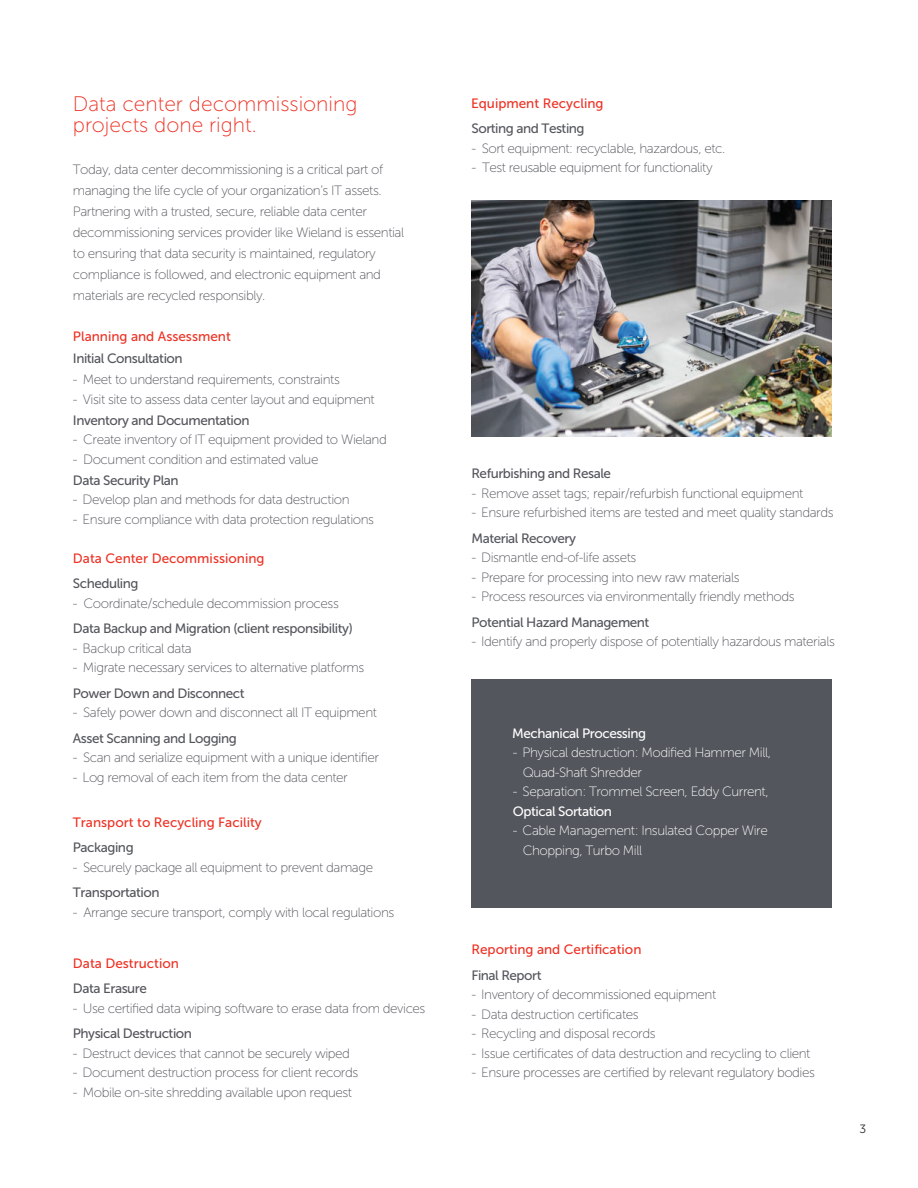
<style>
.page{position:relative;width:918px;height:1188px;background:#fff}
.page>*{position:absolute;margin:0;border:0;box-sizing:border-box;transform-origin:0 0}
.t1{font:21px/21px "Museo Sans 100";color:#ee3124}
.t2{font:13.5px "Museo Sans 100";letter-spacing:-.035em;color:#53565c}
.t3{font:13.5px/21px "Museo Sans 100";letter-spacing:-.035em;color:#53565b}
.t4{font:13.5px "Museo Sans 500";letter-spacing:-.035em;color:#53565c}
.t5{font:13.5px/19.5px "Museo Sans 100";letter-spacing:-.035em;color:#fff}
.t6{font:13.5px "Museo Sans 500";color:#ee3124}
.t7{font:13.5px "Museo Sans 500";letter-spacing:-.035em;color:#fff}
.t8{font:12px "Museo Sans 300";color:#2d2a26}
</style>
<div class="page">
<img style="left:471px;top:201px;width:361px;height:235px">
<div style="left:471px;top:679px;width:361px;height:228px;background:#53565c"></div>
<h1 class="t1" style="left:73px;top:94px;width:286px">Data center decommissioning projects done right.</h1>
<p class="t3" style="left:73px;top:159px;width:333px">Today, data center decommissioning is a critical part of managing the life cycle of your organization’s IT assets.<br>Partnering with a trusted, secure, reliable data center decommissioning services provider like Wieland is essential to ensuring that data security is maintained, regulatory compliance is followed, and electronic equipment and materials are recycled responsibly.</p>
<p class="t6" style="left:73px;top:329px;width:159px">Planning and Assessment</p>
<p class="t4" style="left:73px;top:351px;width:111px">Initial Consultation</p>
<p class="t2" style="left:73px;top:373px;width:269px">- Meet to understand requirements, constraints</p>
<p class="t2" style="left:73px;top:392px;width:303px">- Visit site to assess data center layout and equipment</p>
<p class="t4" style="left:73px;top:413px;width:178px">Inventory and Documentation</p>
<p class="t2" style="left:73px;top:433px;width:316px">- Create inventory of IT equipment provided to Wieland</p>
<p class="t2" style="left:73px;top:452px;width:247px">- Document condition and estimated value</p>
<p class="t4" style="left:73px;top:473px;width:107px">Data Security Plan</p>
<p class="t2" style="left:73px;top:493px;width:278px">- Develop plan and methods for data destruction</p>
<p class="t2" style="left:73px;top:512px;width:303px">- Ensure compliance with data protection regulations</p>
<p class="t6" style="left:73px;top:551px;width:193px">Data Center Decommissioning</p>
<p class="t4" style="left:73px;top:576px;width:67px">Scheduling</p>
<p class="t2" style="left:73px;top:596px;width:268px">- Coordinate/schedule decommission process</p>
<p class="t4" style="left:73px;top:621px;width:281px">Data Backup and Migration (client responsibility)</p>
<p class="t2" style="left:73px;top:641px;width:120px">- Backup critical data</p>
<p class="t2" style="left:73px;top:661px;width:293px">- Migrate necessary services to alternative platforms</p>
<p class="t4" style="left:73px;top:686px;width:173px">Power Down and Disconnect</p>
<p class="t2" style="left:73px;top:706px;width:306px">- Safely power down and disconnect all IT equipment</p>
<p class="t4" style="left:73px;top:731px;width:165px">Asset Scanning and Logging</p>
<p class="t2" style="left:73px;top:751px;width:308px">- Scan and serialize equipment with a unique identifier</p>
<p class="t2" style="left:73px;top:770px;width:276px">- Log removal of each item from the data center</p>
<p class="t6" style="left:73px;top:815px;width:190px">Transport to Recycling Facility</p>
<p class="t4" style="left:73px;top:840px;width:62px">Packaging</p>
<p class="t2" style="left:73px;top:860px;width:302px">- Securely package all equipment to prevent damage</p>
<p class="t4" style="left:73px;top:885px;width:88px">Transportation</p>
<p class="t2" style="left:73px;top:905px;width:323px">- Arrange secure transport, comply with local regulations</p>
<p class="t6" style="left:73px;top:956px;width:108px">Data Destruction</p>
<p class="t4" style="left:73px;top:981px;width:76px">Data Erasure</p>
<p class="t2" style="left:73px;top:1001px;width:354px">- Use certified data wiping software to erase data from devices</p>
<p class="t4" style="left:73px;top:1026px;width:121px">Physical Destruction</p>
<p class="t2" style="left:73px;top:1046px;width:279px">- Destruct devices that cannot be securely wiped</p>
<p class="t2" style="left:73px;top:1066px;width:287px">- Document destruction process for client records</p>
<p class="t2" style="left:73px;top:1085px;width:281px">- Mobile on-site shredding available upon request</p>
<p class="t6" style="left:471px;top:96px;width:134px">Equipment Recycling</p>
<p class="t4" style="left:471px;top:121px;width:115px">Sorting and Testing</p>
<p class="t2" style="left:471px;top:141px;width:255px">- Sort equipment: recyclable, hazardous, etc.</p>
<p class="t2" style="left:471px;top:160px;width:243px">- Test reusable equipment for functionality</p>
<p class="t4" style="left:471px;top:466px;width:141px">Refurbishing and Resale</p>
<p class="t2" style="left:471px;top:486px;width:334px">- Remove asset tags; repair/refurbish functional equipment</p>
<p class="t2" style="left:471px;top:505px;width:364px">- Ensure refurbished items are tested and meet quality standards</p>
<p class="t4" style="left:471px;top:531px;width:106px">Material Recovery</p>
<p class="t2" style="left:471px;top:550px;width:166px">- Dismantle end-of-life assets</p>
<p class="t2" style="left:471px;top:570px;width:270px">- Prepare for processing into new raw materials</p>
<p class="t2" style="left:471px;top:589px;width:325px">- Process resources via environmentally friendly methods</p>
<p class="t4" style="left:471px;top:615px;width:179px">Potential Hazard Management</p>
<p class="t2" style="left:471px;top:634px;width:365px">- Identify and properly dispose of potentially hazardous materials</p>
<p class="t7" style="left:512px;top:726px;width:135px">Mechanical Processing</p>
<p class="t5" style="left:523px;top:743px;width:250px;text-indent:-10px">- Physical destruction: Modified Hammer Mill,<br>Quad-Shaft Shredder</p>
<p class="t5" style="left:513px;top:782px;width:257px">- Separation: Trommel Screen, Eddy Current,</p>
<p class="t7" style="left:513px;top:804px;width:101px">Optical Sortation</p>
<p class="t5" style="left:523px;top:821px;width:247px;text-indent:-10px">- Cable Management: Insulated Copper Wire<br>Chopping, Turbo Mill</p>
<p class="t6" style="left:471px;top:942px;width:172px">Reporting and Certification</p>
<p class="t4" style="left:471px;top:968px;width:72px">Final Report</p>
<p class="t2" style="left:471px;top:988px;width:246px">- Inventory of decommissioned equipment</p>
<p class="t2" style="left:471px;top:1007px;width:169px">- Data destruction certificates</p>
<p class="t2" style="left:471px;top:1027px;width:186px">- Recycling and disposal records</p>
<p class="t2" style="left:471px;top:1046px;width:341px">- Issue certificates of data destruction and recycling to client</p>
<p class="t2" style="left:471px;top:1066px;width:345px">- Ensure processes are certified by relevant regulatory bodies</p>
<p class="t8" style="left:860px;top:1123px;width:8px">3</p>
</div>
